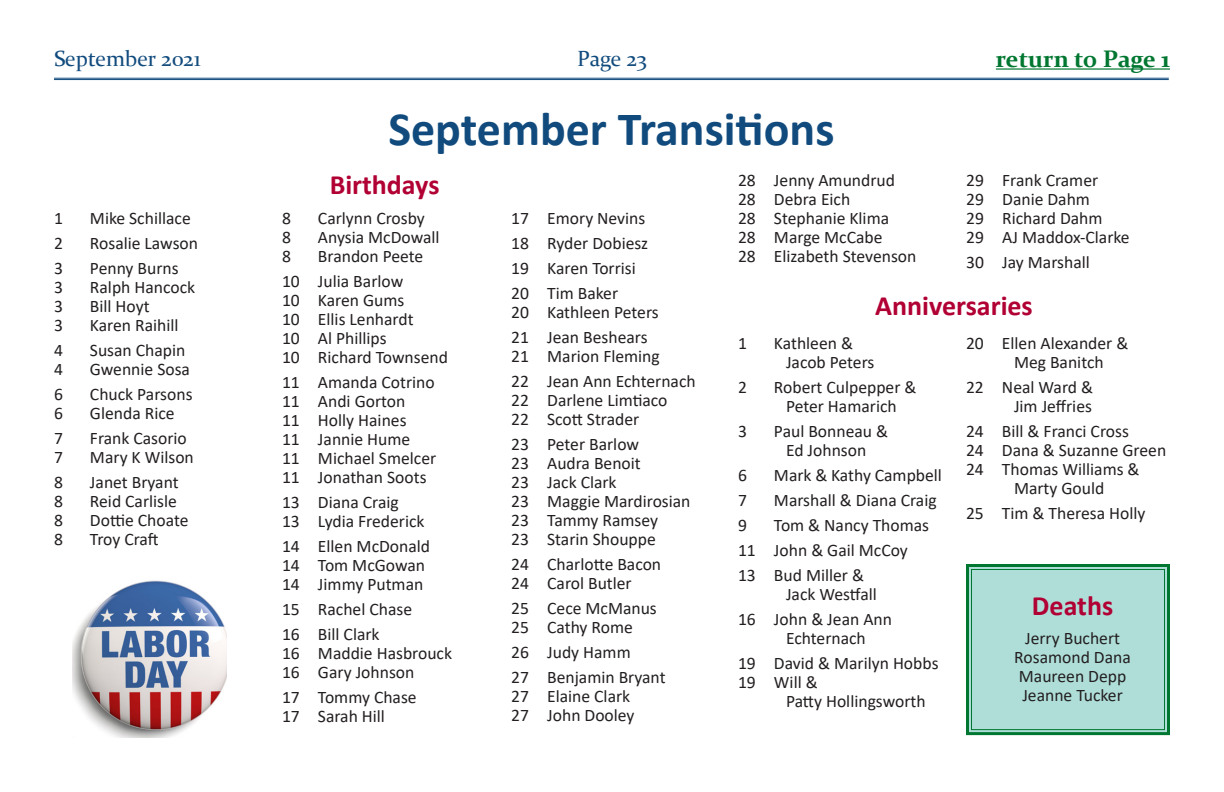
<style>
.page{position:relative;width:1224px;height:792px;background:#fff}
.page>*{position:absolute;margin:0;border:0;box-sizing:border-box;transform-origin:0 0}
.Main_Header_Centered{font:700 48px "Calibri";color:#114b7d}
.Trans_14C{font:700 28px "Calibri";color:#b10034}
.t1{font:700 24px "Constantia";color:#007730}
.t2{font:22px "Constantia";color:#114b7d}
.Trans_Normal{font:17.6px/19px "Calibri";color:#231f20}
.Trans_14C-2{font:17.6px/19px "Calibri";color:#231f20;text-align:center}
</style>
<div class="page">
<hr style="left:54px;top:78px;width:1115px;height:1px;background:#114b7d">
<hr style="left:54px;top:79px;width:1115px;height:1px;background:#114b7d">
<hr style="left:996px;top:68px;width:174px;height:2px;background:#007730">
<svg style="left:966px;top:564px;width:204px;height:172px;background:#a2d6cc"></svg>
<div style="left:971px;top:569px;width:194px;height:161px;border:1px solid #007730"></div>
<img style="left:72px;top:580px;width:154px;height:158px">
<p class="t2" style="left:54px;top:43px;width:148px">September 2021</p>
<p class="t2" style="left:577px;top:43px;width:71px">Page 23</p>
<h3 class="t1" style="left:996px;top:43px;width:176px">return to Page 1</h3>
<p class="Trans_Normal" style="left:54px;top:209px;width:10px">1</p>
<p class="Trans_Normal" style="left:90px;top:209px;width:102px">Mike Schillace</p>
<p class="Trans_Normal" style="left:54px;top:234px;width:10px">2</p>
<p class="Trans_Normal" style="left:90px;top:234px;width:110px">Rosalie Lawson</p>
<p class="Trans_Normal" style="left:54px;top:259px;width:10px">3</p>
<p class="Trans_Normal" style="left:90px;top:259px;width:90px">Penny Burns</p>
<p class="Trans_Normal" style="left:54px;top:278px;width:10px">3</p>
<p class="Trans_Normal" style="left:90px;top:278px;width:107px">Ralph Hancock</p>
<p class="Trans_Normal" style="left:54px;top:297px;width:10px">3</p>
<p class="Trans_Normal" style="left:90px;top:297px;width:61px">Bill Hoyt</p>
<p class="Trans_Normal" style="left:54px;top:316px;width:10px">3</p>
<p class="Trans_Normal" style="left:90px;top:316px;width:90px">Karen Raihill</p>
<p class="Trans_Normal" style="left:54px;top:341px;width:10px">4</p>
<p class="Trans_Normal" style="left:90px;top:341px;width:97px">Susan Chapin</p>
<p class="Trans_Normal" style="left:54px;top:360px;width:10px">4</p>
<p class="Trans_Normal" style="left:90px;top:360px;width:102px">Gwennie Sosa</p>
<p class="Trans_Normal" style="left:54px;top:385px;width:10px">6</p>
<p class="Trans_Normal" style="left:90px;top:385px;width:104px">Chuck Parsons</p>
<p class="Trans_Normal" style="left:54px;top:404px;width:10px">6</p>
<p class="Trans_Normal" style="left:90px;top:404px;width:86px">Glenda Rice</p>
<p class="Trans_Normal" style="left:54px;top:429px;width:10px">7</p>
<p class="Trans_Normal" style="left:90px;top:429px;width:98px">Frank Casorio</p>
<p class="Trans_Normal" style="left:54px;top:448px;width:10px">7</p>
<p class="Trans_Normal" style="left:90px;top:448px;width:105px">Mary K Wilson</p>
<p class="Trans_Normal" style="left:54px;top:473px;width:10px">8</p>
<p class="Trans_Normal" style="left:90px;top:473px;width:90px">Janet Bryant</p>
<p class="Trans_Normal" style="left:54px;top:492px;width:10px">8</p>
<p class="Trans_Normal" style="left:90px;top:492px;width:88px">Reid Carlisle</p>
<p class="Trans_Normal" style="left:54px;top:511px;width:10px">8</p>
<p class="Trans_Normal" style="left:90px;top:511px;width:100px">Dottie Choate</p>
<p class="Trans_Normal" style="left:54px;top:530px;width:10px">8</p>
<p class="Trans_Normal" style="left:90px;top:530px;width:70px">Troy Craft</p>
<p class="Main_Header_Centered" style="left:388px;top:95px;width:448px">September Transitions</p>
<p class="Trans_14C" style="left:330px;top:165px;width:111px">Birthdays</p>
<p class="Trans_Normal" style="left:282px;top:209px;width:10px">8</p>
<p class="Trans_Normal" style="left:318px;top:209px;width:108px">Carlynn Crosby</p>
<p class="Trans_Normal" style="left:282px;top:228px;width:10px">8</p>
<p class="Trans_Normal" style="left:318px;top:228px;width:123px">Anysia McDowall</p>
<p class="Trans_Normal" style="left:282px;top:247px;width:10px">8</p>
<p class="Trans_Normal" style="left:318px;top:247px;width:107px">Brandon Peete</p>
<p class="Trans_Normal" style="left:282px;top:272px;width:123px">10 Julia Barlow</p>
<p class="Trans_Normal" style="left:282px;top:291px;width:124px">10 Karen Gums</p>
<p class="Trans_Normal" style="left:282px;top:310px;width:133px">10 Ellis Lenhardt</p>
<p class="Trans_Normal" style="left:282px;top:329px;width:106px">10 Al Phillips</p>
<p class="Trans_Normal" style="left:282px;top:348px;width:167px">10 Richard Townsend</p>
<p class="Trans_Normal" style="left:282px;top:373px;width:154px">11 Amanda Cotrino</p>
<p class="Trans_Normal" style="left:282px;top:392px;width:125px">11 Andi Gorton</p>
<p class="Trans_Normal" style="left:282px;top:411px;width:126px">11 Holly Haines</p>
<p class="Trans_Normal" style="left:282px;top:430px;width:130px">11 Jannie Hume</p>
<p class="Trans_Normal" style="left:282px;top:449px;width:156px">11 Michael Smelcer</p>
<p class="Trans_Normal" style="left:282px;top:468px;width:146px">11 Jonathan Soots</p>
<p class="Trans_Normal" style="left:282px;top:493px;width:118px">13 Diana Craig</p>
<p class="Trans_Normal" style="left:282px;top:512px;width:144px">13 Lydia Frederick</p>
<p class="Trans_Normal" style="left:282px;top:537px;width:150px">14 Ellen McDonald</p>
<p class="Trans_Normal" style="left:282px;top:556px;width:145px">14 Tom McGowan</p>
<p class="Trans_Normal" style="left:282px;top:575px;width:143px">14 Jimmy Putman</p>
<p class="Trans_Normal" style="left:282px;top:600px;width:132px">15 Rachel Chase</p>
<p class="Trans_Normal" style="left:282px;top:625px;width:99px">16 Bill Clark</p>
<p class="Trans_Normal" style="left:282px;top:644px;width:172px">16 Maddie Hasbrouck</p>
<p class="Trans_Normal" style="left:282px;top:663px;width:134px">16 Gary Johnson</p>
<p class="Trans_Normal" style="left:282px;top:688px;width:136px">17 Tommy Chase</p>
<p class="Trans_Normal" style="left:282px;top:707px;width:104px">17 Sarah Hill</p>
<p class="Trans_Normal" style="left:511px;top:209px;width:136px">17 Emory Nevins</p>
<p class="Trans_Normal" style="left:511px;top:234px;width:138px">18 Ryder Dobiesz</p>
<p class="Trans_Normal" style="left:511px;top:259px;width:126px">19 Karen Torrisi</p>
<p class="Trans_Normal" style="left:511px;top:284px;width:108px">20 Tim Baker</p>
<p class="Trans_Normal" style="left:511px;top:303px;width:149px">20 Kathleen Peters</p>
<p class="Trans_Normal" style="left:511px;top:328px;width:138px">21 Jean Beshears</p>
<p class="Trans_Normal" style="left:511px;top:347px;width:150px">21 Marion Fleming</p>
<p class="Trans_Normal" style="left:511px;top:372px;width:186px">22 Jean Ann Echternach</p>
<p class="Trans_Normal" style="left:511px;top:391px;width:158px">22 Darlene Limtiaco</p>
<p class="Trans_Normal" style="left:511px;top:410px;width:130px">22 Scott Strader</p>
<p class="Trans_Normal" style="left:511px;top:435px;width:129px">23 Peter Barlow</p>
<p class="Trans_Normal" style="left:511px;top:454px;width:131px">23 Audra Benoit</p>
<p class="Trans_Normal" style="left:511px;top:473px;width:107px">23 Jack Clark</p>
<p class="Trans_Normal" style="left:511px;top:492px;width:181px">23 Maggie Mardirosian</p>
<p class="Trans_Normal" style="left:511px;top:511px;width:148px">23 Tammy Ramsey</p>
<p class="Trans_Normal" style="left:511px;top:530px;width:146px">23 Starin Shouppe</p>
<p class="Trans_Normal" style="left:511px;top:555px;width:152px">24 Charlotte Bacon</p>
<p class="Trans_Normal" style="left:511px;top:574px;width:122px">24 Carol Butler</p>
<p class="Trans_Normal" style="left:511px;top:599px;width:147px">25 Cece McManus</p>
<p class="Trans_Normal" style="left:511px;top:618px;width:123px">25 Cathy Rome</p>
<p class="Trans_Normal" style="left:511px;top:643px;width:121px">26 Judy Hamm</p>
<p class="Trans_Normal" style="left:511px;top:668px;width:156px">27 Benjamin Bryant</p>
<p class="Trans_Normal" style="left:511px;top:687px;width:121px">27 Elaine Clark</p>
<p class="Trans_Normal" style="left:511px;top:706px;width:125px">27 John Dooley</p>
<p class="Trans_Normal" style="left:738px;top:170px;width:159px">28 Jenny Amundrud</p>
<p class="Trans_Normal" style="left:738px;top:189px;width:114px">28 Debra Eich</p>
<p class="Trans_Normal" style="left:738px;top:208px;width:153px">28 Stephanie Klima</p>
<p class="Trans_Normal" style="left:738px;top:227px;width:146px">28 Marge McCabe</p>
<p class="Trans_Normal" style="left:738px;top:246px;width:180px">28 Elizabeth Stevenson</p>
<p class="Trans_Normal" style="left:966px;top:170px;width:134px">29 Frank Cramer</p>
<p class="Trans_Normal" style="left:966px;top:189px;width:125px">29 Danie Dahm</p>
<p class="Trans_Normal" style="left:966px;top:208px;width:138px">29 Richard Dahm</p>
<p class="Trans_Normal" style="left:966px;top:227px;width:165px">29 AJ Maddox-Clarke</p>
<p class="Trans_Normal" style="left:966px;top:252px;width:125px">30 Jay Marshall</p>
<p class="Trans_14C" style="left:875px;top:286px;width:159px">Anniversaries</p>
<p class="Trans_Normal" style="left:738px;top:333px;width:10px">1</p>
<p class="Trans_Normal" style="left:786px;top:333px;width:90px;text-indent:-12px">Kathleen &amp;<br>Jacob Peters</p>
<p class="Trans_Normal" style="left:738px;top:377px;width:10px">2</p>
<p class="Trans_Normal" style="left:774px;top:377px;width:144px;text-align:center">Robert Culpepper &amp;<br>Peter Hamarich</p>
<p class="Trans_Normal" style="left:738px;top:421px;width:10px">3</p>
<p class="Trans_Normal" style="left:774px;top:421px;width:116px;text-align:center">Paul Bonneau &amp;<br>Ed Johnson</p>
<p class="Trans_Normal" style="left:738px;top:465px;width:10px">6</p>
<p class="Trans_Normal" style="left:774px;top:465px;width:169px">Mark &amp; Kathy Campbell</p>
<p class="Trans_Normal" style="left:738px;top:490px;width:10px">7</p>
<p class="Trans_Normal" style="left:774px;top:490px;width:164px">Marshall &amp; Diana Craig</p>
<p class="Trans_Normal" style="left:738px;top:515px;width:10px">9</p>
<p class="Trans_Normal" style="left:774px;top:515px;width:157px">Tom &amp; Nancy Thomas</p>
<p class="Trans_Normal" style="left:738px;top:540px;width:171px">11 John &amp; Gail McCoy</p>
<p class="Trans_Normal" style="left:786px;top:565px;width:92px;text-indent:-48px">13 Bud Miller &amp;<br>Jack Westfall</p>
<p class="Trans_Normal" style="left:786px;top:609px;width:108px;text-indent:-48px">16 John &amp; Jean Ann<br>Echternach</p>
<p class="Trans_Normal" style="left:738px;top:653px;width:202px">19 David &amp; Marilyn Hobbs</p>
<p class="Trans_Normal" style="left:786px;top:672px;width:141px;text-indent:-48px">19 Will &amp;<br>Patty Hollingsworth</p>
<p class="Trans_Normal" style="left:1014px;top:333px;width:116px;text-indent:-48px">20 Ellen Alexander &amp;<br>Meg Banitch</p>
<p class="Trans_Normal" style="left:966px;top:377px;width:129px;text-align:right">22 Neal Ward &amp;<br>Jim Jeffries</p>
<p class="Trans_Normal" style="left:966px;top:421px;width:164px">24 Bill &amp; Franci Cross</p>
<p class="Trans_Normal" style="left:966px;top:440px;width:202px">24 Dana &amp; Suzanne Green</p>
<p class="Trans_Normal" style="left:1014px;top:459px;width:127px;text-indent:-48px">24 Thomas Williams &amp;<br>Marty Gould</p>
<p class="Trans_Normal" style="left:966px;top:503px;width:181px">25 Tim &amp; Theresa Holly</p>
<p class="Trans_14C" style="left:1032px;top:586px;width:83px">Deaths</p>
<p class="Trans_14C-2" style="left:1014px;top:628px;width:118px">Jerry Buchert<br>Rosamond Dana<br>Maureen Depp<br>Jeanne Tucker</p>
</div>
